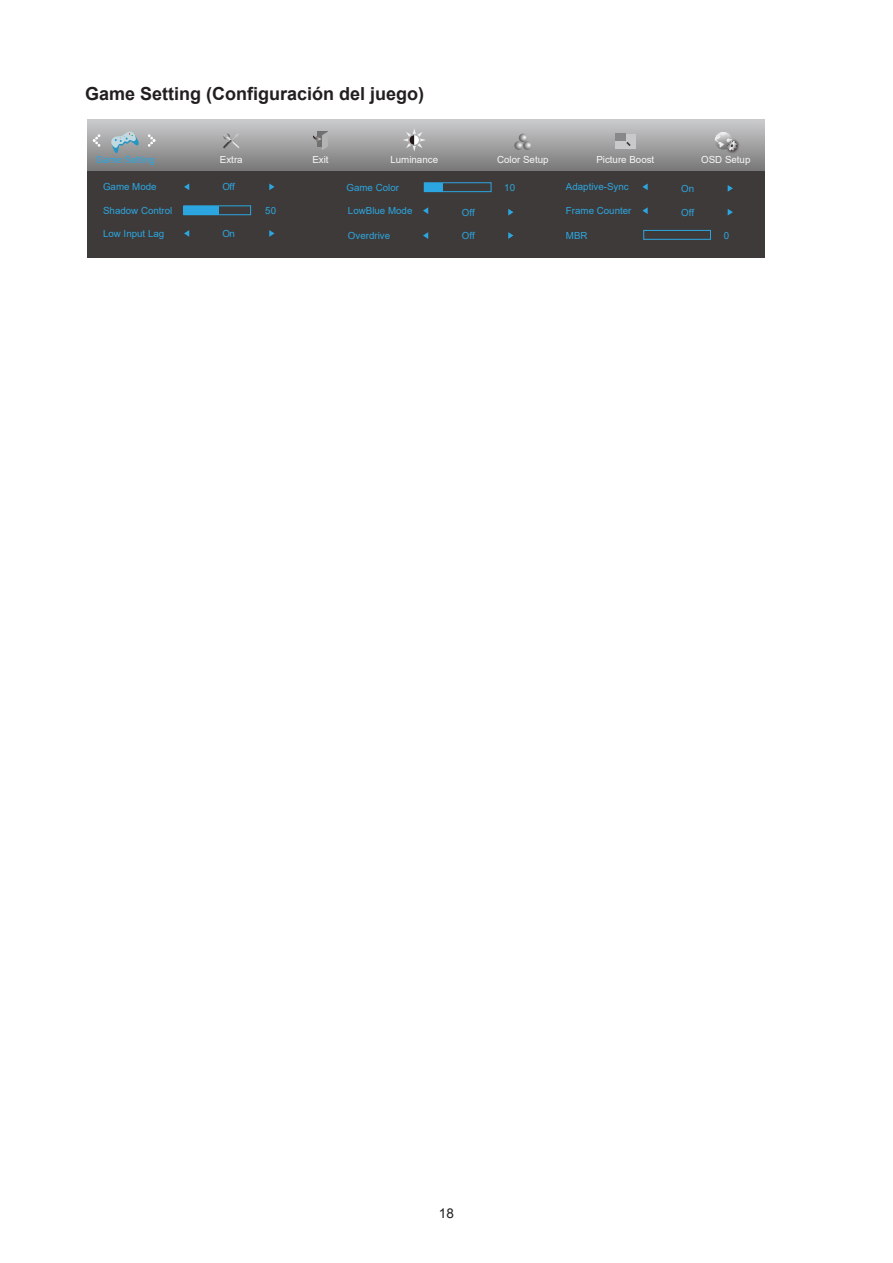
<style>
.page{position:relative;width:893px;height:1263px;background:#fff}
.page>*{position:absolute;margin:0;border:0;box-sizing:border-box;transform-origin:0 0}
.Heading_3{font:700 18px "Arial";color:#231f20}
.t1{font:13.5px "Arial";color:#231f20}
.t2{font:9.75px "Arial";color:#2ca6e0}
.t3{font:9.75px "Arial";color:#f7f7f7}
</style>
<div class="page">
<svg style="left:87px;top:119px;width:677px;height:52px;background:#a1a1a2"></svg>
<div style="left:87px;top:171px;width:677px;height:87px;background:#3e3a39"></div>
<svg style="left:93px;top:134px;width:8px;height:13px"></svg>
<svg style="left:148px;top:134px;width:8px;height:13px"></svg>
<div style="left:615px;top:134px;width:21px;height:14px;background:#c8c9ca"></div>
<div style="left:615px;top:134px;width:10px;height:7px;background:#888"></div>
<svg style="left:626px;top:141px;width:5px;height:5px"></svg>
<img style="left:724px;top:138px;width:18px;height:17px">
<svg style="left:715px;top:132px;width:22px;height:19px"></svg>
<svg style="left:313px;top:131px;width:15px;height:19px"></svg>
<svg style="left:223px;top:133px;width:18px;height:16px"></svg>
<svg style="left:403px;top:128px;width:23px;height:24px"></svg>
<svg style="left:184px;top:183px;width:5px;height:7px"></svg>
<svg style="left:269px;top:183px;width:5px;height:7px"></svg>
<svg style="left:184px;top:230px;width:5px;height:7px"></svg>
<svg style="left:269px;top:230px;width:5px;height:7px"></svg>
<svg style="left:423px;top:232px;width:5px;height:7px"></svg>
<svg style="left:508px;top:232px;width:5px;height:7px"></svg>
<svg style="left:423px;top:207px;width:5px;height:7px"></svg>
<svg style="left:508px;top:209px;width:5px;height:7px"></svg>
<svg style="left:514px;top:134px;width:17px;height:16px"></svg>
<div style="left:183px;top:205px;width:68px;height:10px;border:1px solid #2ca6e0"></div>
<div style="left:183px;top:206px;width:36px;height:9px;background:#2ca6e0"></div>
<div style="left:425px;top:183px;width:18px;height:9px;background:#2ca6e0"></div>
<div style="left:424px;top:182px;width:67px;height:10px;border:1px solid #2ca6e0"></div>
<svg style="left:642px;top:207px;width:6px;height:7px"></svg>
<svg style="left:728px;top:209px;width:5px;height:7px"></svg>
<svg style="left:642px;top:183px;width:6px;height:7px"></svg>
<svg style="left:728px;top:185px;width:5px;height:7px"></svg>
<div style="left:643px;top:230px;width:68px;height:10px;border:1px solid #2ca6e0"></div>
<svg style="left:111px;top:131px;width:28px;height:22px"></svg>
<p class="Heading_3" style="left:85px;top:82px;width:341px">Game Setting (Configuración del juego)</p>
<p class="t3" style="left:220px;top:152px;width:24px">Extra</p>
<p class="t3" style="left:312px;top:152px;width:18px">Exit</p>
<p class="t3" style="left:390px;top:153px;width:49px">Luminance</p>
<p class="t3" style="left:596px;top:152px;width:59px">Picture Boost</p>
<p class="t3" style="left:701px;top:152px;width:51px">OSD Setup</p>
<p class="t2" style="left:95px;top:153px;width:61px">Game Setting</p>
<p class="t3" style="left:497px;top:153px;width:53px">Color Setup</p>
<p class="t2" style="left:103px;top:180px;width:55px">Game Mode</p>
<p class="t2" style="left:222px;top:180px;width:14px">Off</p>
<p class="t2" style="left:222px;top:227px;width:14px">On</p>
<p class="t2" style="left:462px;top:229px;width:14px">Off</p>
<p class="t2" style="left:347px;top:181px;width:54px">Game Color</p>
<p class="t2" style="left:504px;top:181px;width:12px">10</p>
<p class="t2" style="left:265px;top:204px;width:12px">50</p>
<p class="t2" style="left:103px;top:204px;width:71px">Shadow Control</p>
<p class="t2" style="left:348px;top:204px;width:66px">LowBlue Mode</p>
<p class="t2" style="left:348px;top:229px;width:44px">Overdrive</p>
<p class="t2" style="left:462px;top:206px;width:14px">Off</p>
<p class="t2" style="left:103px;top:226px;width:63px">Low Input Lag</p>
<p class="t2" style="left:566px;top:180px;width:64px">Adaptive-Sync</p>
<p class="t2" style="left:681px;top:182px;width:14px">On</p>
<p class="t2" style="left:566px;top:229px;width:23px">MBR</p>
<p class="t2" style="left:724px;top:228px;width:7px">0</p>
<p class="t2" style="left:566px;top:204px;width:67px">Frame Counter</p>
<p class="t2" style="left:681px;top:206px;width:14px">Off</p>
<h2 class="t1" style="left:439px;top:1205px;width:17px">18</h2>
</div>
